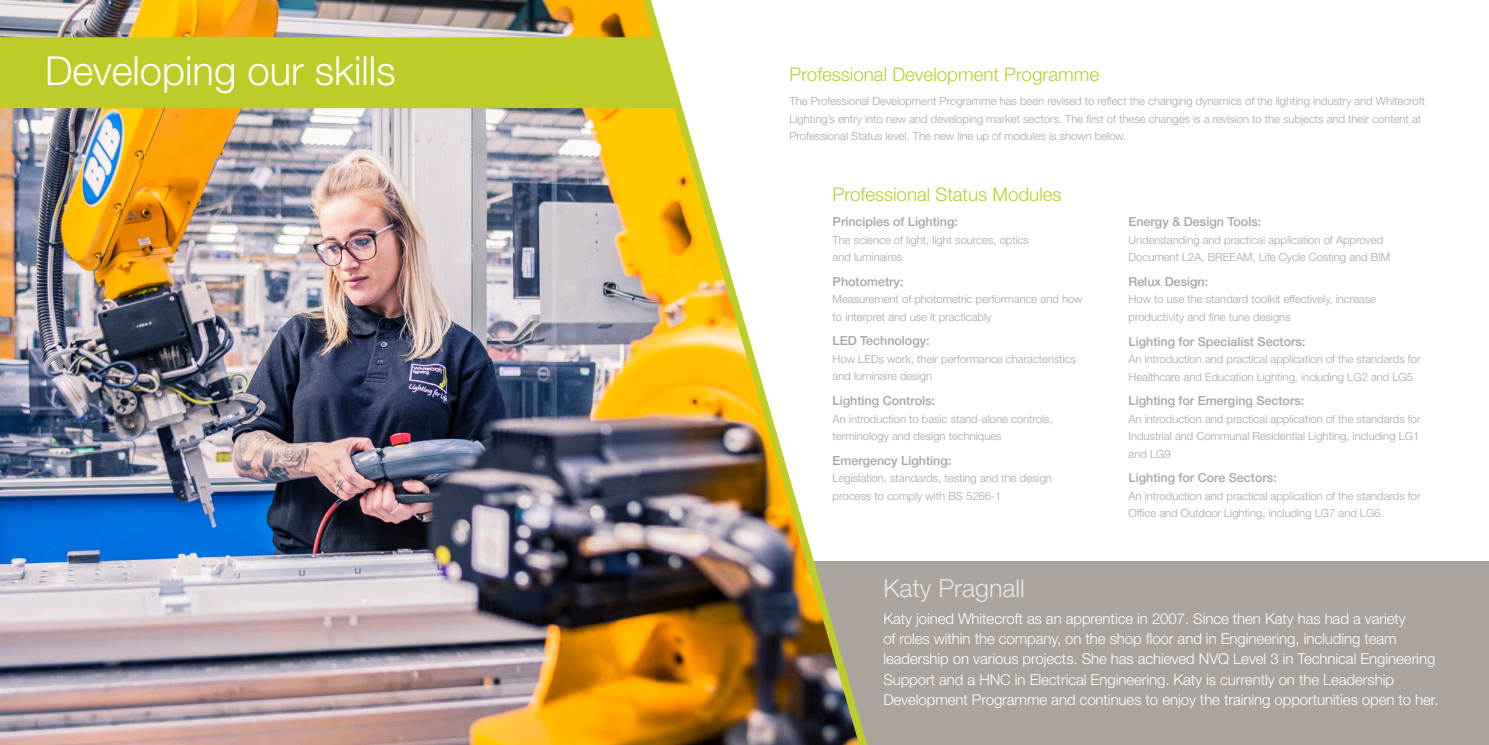
<style>
.page{position:relative;width:1489px;height:745px;background:#fff}
.page>*{position:absolute;margin:0;border:0;box-sizing:border-box;transform-origin:0 0}
.Extract{font:300 40px "Helvetica Neue LT Std";color:#fff}
.Extract_Title{font:300 25px "Helvetica Neue LT Std";color:#e8e5e3}
.Para_Headers_15pt{font:300 18.75px "Helvetica Neue LT Std";color:#becc2a}
.Extract-2{font:300 15px/20px "Helvetica Neue LT Std";letter-spacing:-.005em;color:#fff}
.Body_Text{font:500 12.5px "Helvetica Neue LT Std";color:#aba49e}
.Body_Text-2{font:300 11.25px/17.5px "Helvetica Neue LT Std";color:#aba49e}
</style>
<div class="page">
<div style="left:0;top:561px;width:1488px;height:183px;background:#aba49e"></div>
<img style="left:0;top:0;width:634px;height:744px">
<img style="left:634px;top:0;width:233px;height:744px">
<div style="left:0;top:37px;width:679px;height:71px;background:#becc2a"></div>
<p class="Extract" style="left:45px;top:46px;width:352px">Developing our skills</p>
<p class="Para_Headers_15pt" style="left:789px;top:63px;width:311px">Professional Development Programme</p>
<p class="Body_Text-2" style="left:789px;top:92px;width:637px">The Professional Development Programme has been revised to reflect the changing dynamics of the lighting industry and Whitecroft<br>Lighting’s entry into new and developing market sectors. The first of these changes is a revision to the subjects and their content at<br>Professional Status level. The new line up of modules is shown below.</p>
<p class="Para_Headers_15pt" style="left:832px;top:183px;width:230px">Professional Status Modules</p>
<p class="Body_Text" style="left:832px;top:214px;width:127px">Principles of Lighting:</p>
<p class="Body_Text-2" style="left:832px;top:230px;width:198px">The science of light, light sources, optics and luminaires</p>
<p class="Body_Text" style="left:832px;top:273px;width:72px">Photometry:</p>
<p class="Body_Text-2" style="left:832px;top:290px;width:251px">Measurement of photometric performance and how to interpret and use it practicably</p>
<p class="Body_Text" style="left:832px;top:333px;width:99px">LED Technology:</p>
<p class="Body_Text-2" style="left:832px;top:349px;width:244px">How LEDs work, their performance characteristics and luminaire design</p>
<p class="Body_Text" style="left:832px;top:393px;width:104px">Lighting Controls:</p>
<p class="Body_Text-2" style="left:832px;top:409px;width:222px">An introduction to basic stand-alone controls, terminology and design techniques</p>
<p class="Body_Text" style="left:832px;top:452px;width:120px">Emergency Lighting:</p>
<p class="Body_Text-2" style="left:832px;top:469px;width:221px">Legislation, standards, testing and the design process to comply with BS 5266-1</p>
<p class="Body_Text" style="left:1128px;top:214px;width:134px">Energy &amp; Design Tools:</p>
<p class="Body_Text-2" style="left:1128px;top:230px;width:263px">Understanding and practical application of Approved<br>Document L2A, BREEAM, Life Cycle Costing and BIM</p>
<p class="Body_Text" style="left:1128px;top:274px;width:81px">Relux Design:</p>
<p class="Body_Text-2" style="left:1128px;top:290px;width:249px">How to use the standard toolkit effectively, increase productivity and fine tune designs</p>
<p class="Body_Text" style="left:1128px;top:333px;width:178px">Lighting for Specialist Sectors:</p>
<p class="Body_Text-2" style="left:1128px;top:350px;width:293px">An introduction and practical application of the standards for<br>Healthcare and Education Lighting, including LG2 and LG5</p>
<p class="Body_Text" style="left:1128px;top:393px;width:177px">Lighting for Emerging Sectors:</p>
<p class="Body_Text-2" style="left:1128px;top:409px;width:293px;text-align:justify">An introduction and practical application of the standards for Industrial and Communal Residential Lighting, including LG1 and LG9</p>
<p class="Body_Text" style="left:1128px;top:470px;width:150px">Lighting for Core Sectors:</p>
<p class="Body_Text-2" style="left:1128px;top:486px;width:293px">An introduction and practical application of the standards for<br>Office and Outdoor Lighting, including LG7 and LG6</p>
<p class="Extract_Title" style="left:883px;top:572px;width:143px">Katy Pragnall</p>
<p class="Extract-2" style="left:883px;top:608px;width:556px">Katy joined Whitecroft as an apprentice in 2007. Since then Katy has had a variety<br>of roles within the company, on the shop floor and in Engineering, including team leadership on various projects. She has achieved NVQ Level 3 in Technical Engineering Support and a HNC in Electrical Engineering. Katy is currently on the Leadership Development Programme and continues to enjoy the training opportunities open to her.</p>
</div>
